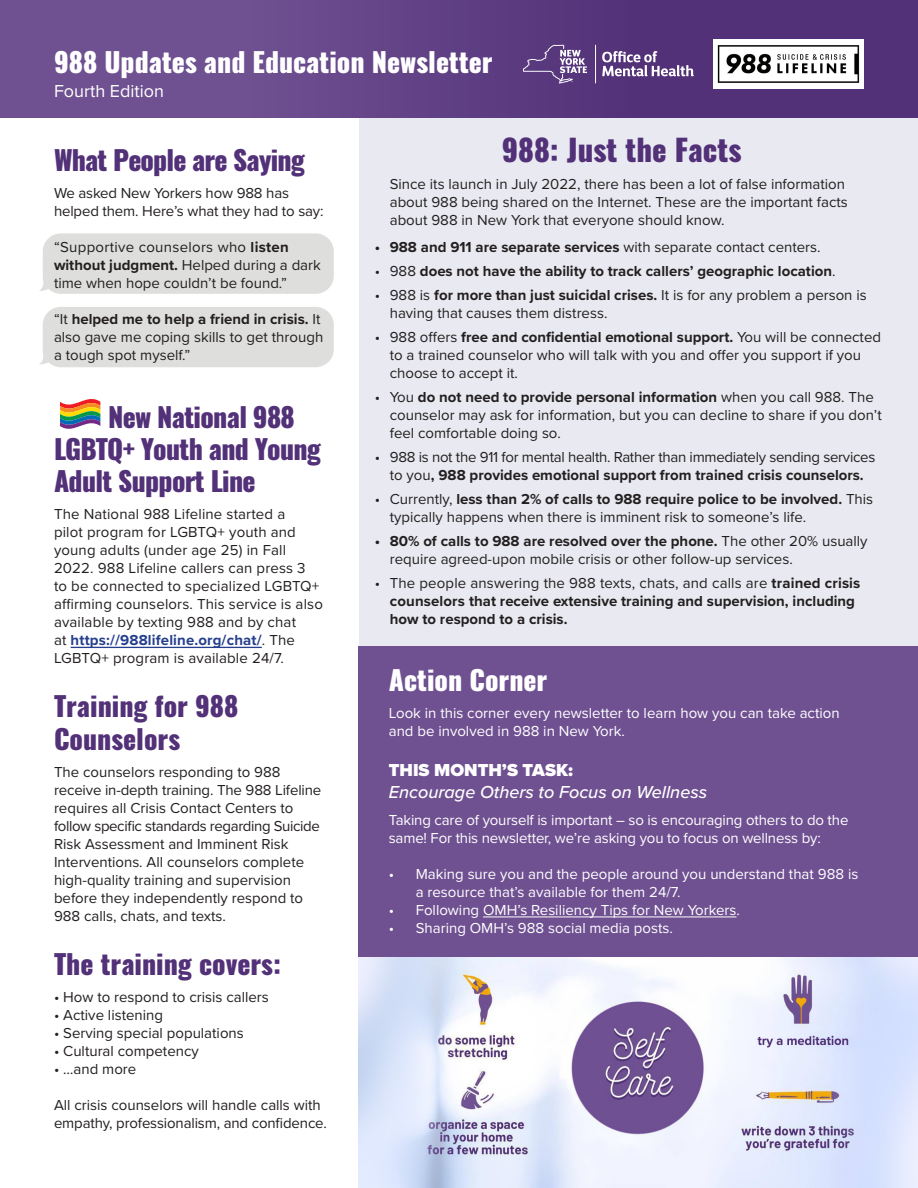
<style>
.page{position:relative;width:918px;height:1188px;background:#fff}
.page>*{position:absolute;margin:0;border:0;box-sizing:border-box;transform-origin:0 0}
.t1{font:800 30px "Oswald";color:#523178}
.t2{font:800 27px/32.4px "Oswald";letter-spacing:-.025em;color:#523178}
.t3{font:800 27px "Oswald";color:#fff}
.t4{font:800 27px/32.4px "Oswald";color:#523178}
.t5{font:italic 500 18px/21.6px "Proxima Nova";color:#fff}
.t6{font:18px "Proxima Nova";color:#fff}
.t7{font:15px/18px "Proxima Nova";color:#231f20}
.t8{font:15px/18px "Proxima Nova";color:#fff}
.t9{font:700 15px/18px "Proxima Nova";color:#231f20}
.t10{font:15px/18px "Proxima Nova";letter-spacing:-.02em;color:#231f20;text-align:center}
.s1{font-weight:700}
.s2{font-weight:700;color:#253f8e}
.s3{font-weight:400}
.s4{font-weight:900;font-style:normal}
</style>
<div class="page">
<div style="left:0;top:77px;width:918px;height:1111px;background:#e9eaf1"></div>
<div style="left:0;top:117px;width:358px;height:1071px;background:#fff"></div>
<div style="left:358px;top:646px;width:560px;height:540px;background:#6f5091"></div>
<div style="left:0;top:0;width:918px;height:117px;background:linear-gradient(to right,#735595,#4e2d75)"></div>
<div style="left:39px;top:233px;width:295px;height:61px;background:#dededc"></div>
<div style="left:39px;top:307px;width:295px;height:60px;background:#dededc"></div>
<hr style="left:71px;top:647px;width:191px;height:1px;background:#253f8e">
<hr style="left:595px;top:45px;width:1px;height:38px;background:#fff">
<svg style="left:602px;top:51px;width:92px;height:25px"></svg>
<svg style="left:523px;top:45px;width:64px;height:39px;background:#735892"></svg>
<img style="left:714px;top:40px;width:150px;height:48px">
<hr style="left:483px;top:917px;width:254px;height:1px;background:#fff">
<img style="left:358px;top:958px;width:560px;height:230px">
<svg style="left:60px;top:399px;width:40px;height:30px"></svg>
<h1 class="t3" style="left:54px;top:48px;width:440px">988 Updates and Education Newsletter</h1>
<h1 class="t6" style="left:54px;top:78px;width:112px">Fourth Edition</h1>
<p class="t2" style="left:54px;top:145px;width:252px">What People are Saying</p>
<p class="t7" style="left:54px;top:183px;width:271px">We asked New Yorkers how 988 has helped them. Here’s what they had to say:</p>
<p class="t7" style="left:54px;top:237px;width:268px">“Supportive counselors who <span class="s1">listen without judgment.</span> Helped during a dark time when hope couldn’t be found.”</p>
<p class="t7" style="left:54px;top:309px;width:271px">“It <span class="s1">helped me to help a friend in crisis.</span> It also gave me coping skills to get through a tough spot myself.”</p>
<p class="t2" style="left:54px;top:402px;width:269px;text-indent:54px">New National 988<br>LGBTQ+ Youth and Young<br>Adult Support Line</p>
<p class="t7" style="left:54px;top:505px;width:270px">The National 988 Lifeline started a<br>pilot program for LGBTQ+ youth and young adults (under age 25) in Fall 2022. 988 Lifeline callers can press 3<br>to be connected to specialized LGBTQ+ affirming counselors. This service is also available by texting 988 and by chat<br>at <span class="s2">https://988lifeline.org/chat/</span>. The LGBTQ+ program is available 24/7.</p>
<p class="t4" style="left:54px;top:692px;width:186px">Training for 988<br>Counselors</p>
<p class="t7" style="left:54px;top:762px;width:269px">The counselors responding to 988 receive in-depth training. The 988 Lifeline requires all Crisis Contact Centers to follow specific standards regarding Suicide Risk Assessment and Imminent Risk Interventions. All counselors complete high-quality training and supervision before they independently respond to 988 calls, chats, and texts.</p>
<p class="t4" style="left:54px;top:949px;width:229px">The training covers:</p>
<p class="t7" style="left:54px;top:987px;width:216px">• How to respond to crisis callers</p>
<p class="t7" style="left:54px;top:1005px;width:111px">• Active listening</p>
<p class="t7" style="left:54px;top:1023px;width:191px">• Serving special populations</p>
<p class="t7" style="left:54px;top:1041px;width:146px">• Cultural competency</p>
<p class="t7" style="left:54px;top:1059px;width:84px">• …and more</p>
<p class="t7" style="left:54px;top:1095px;width:274px">All crisis counselors will handle calls with empathy, professionalism, and confidence.</p>
<p class="t1" style="left:502px;top:134px;width:241px">988: Just the Facts</p>
<p class="t7" style="left:390px;top:175px;width:460px">Since its launch in July 2022, there has been a lot of false information about 988 being shared on the Internet. These are the important facts about 988 in New York that everyone should know.</p>
<p class="t9" style="left:375px;top:238px;width:447px">• 988 and 911 are separate services <span class="s3">with separate contact centers.</span></p>
<p class="t9" style="left:375px;top:262px;width:462px"><span class="s3">• 988</span> does not have the ability to track callers’ geographic location<span class="s3">.</span></p>
<p class="t7" style="left:390px;top:286px;width:479px;text-indent:-15px">• 988 is <span class="s1">for more than just suicidal crises.</span> It is for any problem a person is having that causes them distress.</p>
<p class="t7" style="left:390px;top:328px;width:493px;text-indent:-15px">• 988 offers <span class="s1">free and confidential emotional support.</span> You will be connected to a trained counselor who will talk with you and offer you support if you choose to accept it.</p>
<p class="t7" style="left:390px;top:388px;width:494px;text-indent:-15px">• You <span class="s1">do not need to provide personal information</span> when you call 988. The counselor may ask for information, but you can decline to share if you don’t feel comfortable doing so.</p>
<p class="t10" style="left:375px;top:448px;width:502px">• 988 is not the 911 for mental health. Rather than immediately sending services to you<span class="s1">, 988 provides emotional support from trained crisis counselors.</span></p>
<p class="t7" style="left:390px;top:490px;width:485px;text-indent:-15px">• Currently, <span class="s1">less than 2% of calls to 988 require police to be involved.</span> This typically happens when there is imminent risk to someone’s life.</p>
<p class="t7" style="left:390px;top:532px;width:479px;text-indent:-15px"><span class="s1">• 80% of calls to 988 are resolved over the phone.</span> The other 20% usually require agreed-upon mobile crisis or other follow-up services.</p>
<p class="t9" style="left:390px;top:574px;width:472px;text-indent:-15px"><span class="s3">• The people answering the 988 texts, chats, and calls are</span> trained crisis counselors that receive extensive training and supervision, including how to respond to a crisis.</p>
<p class="t3" style="left:389px;top:666px;width:160px">Action Corner</p>
<p class="t8" style="left:389px;top:704px;width:452px">Look in this corner every newsletter to learn how you can take action and be involved in 988 in New York.</p>
<p class="t5" style="left:389px;top:759px;width:320px"><span class="s4">THIS MONTH’S TASK:<br></span>Encourage Others to Focus on Wellness</p>
<p class="t8" style="left:389px;top:810px;width:461px">Taking care of yourself is important – so is encouraging others to do the same! For this newsletter, we’re asking you to focus on wellness by:</p>
<p class="t8" style="left:416px;top:864px;width:444px;text-indent:-27px">• Making sure you and the people around you understand that 988 is a resource that’s available for them 24/7.</p>
<p class="t8" style="left:389px;top:900px;width:353px">• Following OMH’s Resiliency Tips for New Yorkers.</p>
<p class="t8" style="left:389px;top:918px;width:286px">• Sharing OMH’s 988 social media posts.</p>
</div>
